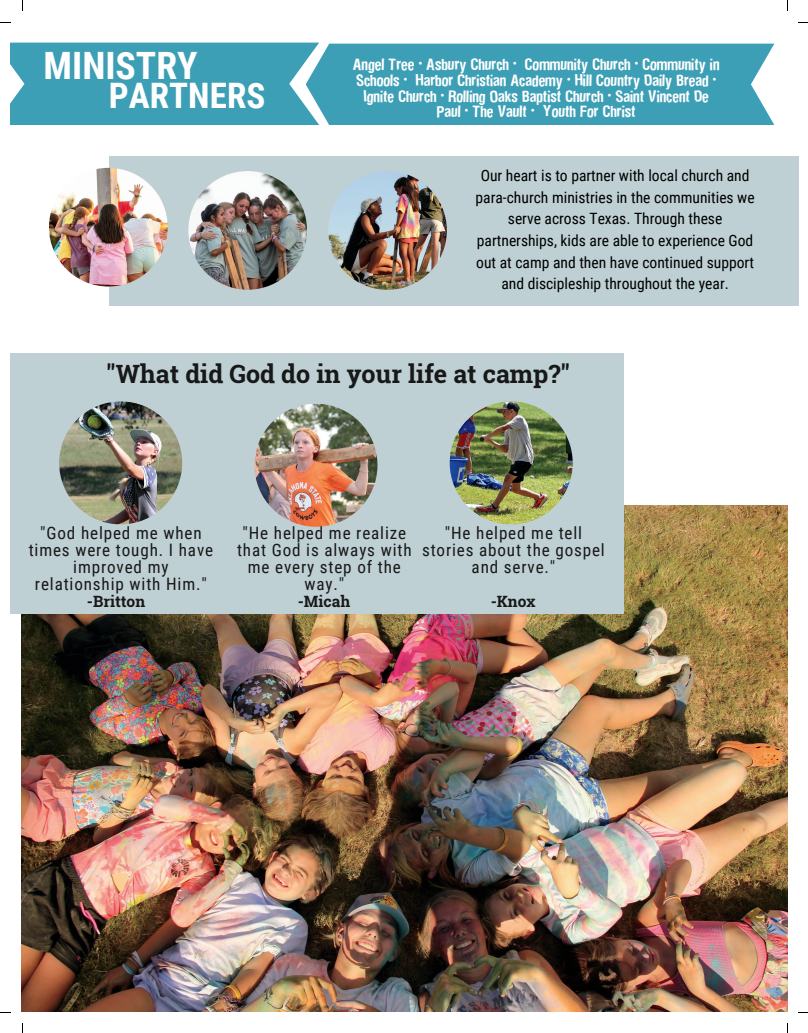
<style>
.page{position:relative;width:808px;height:1033px;background:#fff}
.page>*{position:absolute;margin:0;border:0;box-sizing:border-box;transform-origin:0 0}
.t1{font:700 37.62px "Roboto Condensed";color:#fff}
.t2{font:700 35.12px "Roboto Condensed";color:#fff}
.t3{font:700 25.12px "Roboto Slab";color:#181818}
.t4{font:17.12px/16.9px "Roboto Condensed";letter-spacing:.05em;color:#181818;text-align:center}
.t5{font:15.62px/21.5px "Roboto Condensed";color:#000;text-align:center}
.t6{font:700 15.62px "Roboto Slab";color:#181818}
.t7{font:15px/15.6px "Dirtyhouse";color:#fff;text-align:center}
</style>
<div class="page">
<div style="left:10px;top:43px;width:309px;height:82px;background:#3d9fb5"></div>
<div style="left:306px;top:44px;width:468px;height:81px;background:#3d9fb5"></div>
<div style="left:110px;top:156px;width:688px;height:150px;background:#bed0d4"></div>
<img style="left:328px;top:171px;width:119px;height:119px;border-radius:50%">
<img style="left:188px;top:171px;width:119px;height:119px;border-radius:50%">
<img style="left:49px;top:168px;width:119px;height:118px;border-radius:50%">
<img style="left:22px;top:505px;width:765px;height:506px">
<div style="left:10px;top:353px;width:613px;height:261px;background:#bed0d4"></div>
<img style="left:59px;top:401px;width:123px;height:123px;border-radius:50%">
<img style="left:254px;top:404px;width:123px;height:122px;border-radius:50%">
<img style="left:449px;top:401px;width:123px;height:123px;border-radius:50%">
<h4 class="t1" style="left:44px;top:44px;width:155px">MINISTRY</h4>
<h4 class="t2" style="left:109px;top:75px;width:158px">PARTNERS</h4>
<p class="t7" style="left:353px;top:58px;width:368px">Angel Tree • Asbury Church • Community Church • Community in Schools • Harbor Christian Academy • Hill Country Daily Bread • Ignite Church • Rolling Oaks Baptist Church • Saint Vincent De Paul • The Vault • Youth For Christ</p>
<h3 class="t5" style="left:475px;top:165px;width:281px">Our heart is to partner with local church and para-church ministries in the communities we serve across Texas. Through these partnerships, kids are able to experience God out at camp and then have continued support and discipleship throughout the year.</h3>
<p class="t3" style="left:106px;top:356px;width:465px">"What did God do in your life at camp?"</p>
<h4 class="t4" style="left:29px;top:525px;width:186px">"God helped me when times were tough. I have improved my relationship with Him."</h4>
<p class="t6" style="left:87px;top:590px;width:60px">-Britton</p>
<h3 class="t6" style="left:298px;top:590px;width:54px">-Micah</h3>
<h4 class="t6" style="left:490px;top:591px;width:46px">-Knox</h4>
<h3 class="t4" style="left:237px;top:525px;width:176px">"He helped me realize that God is always with me every step of the way."</h3>
<h2 class="t4" style="left:422px;top:525px;width:184px">"He helped me tell stories about the gospel and serve."</h2>
</div>
